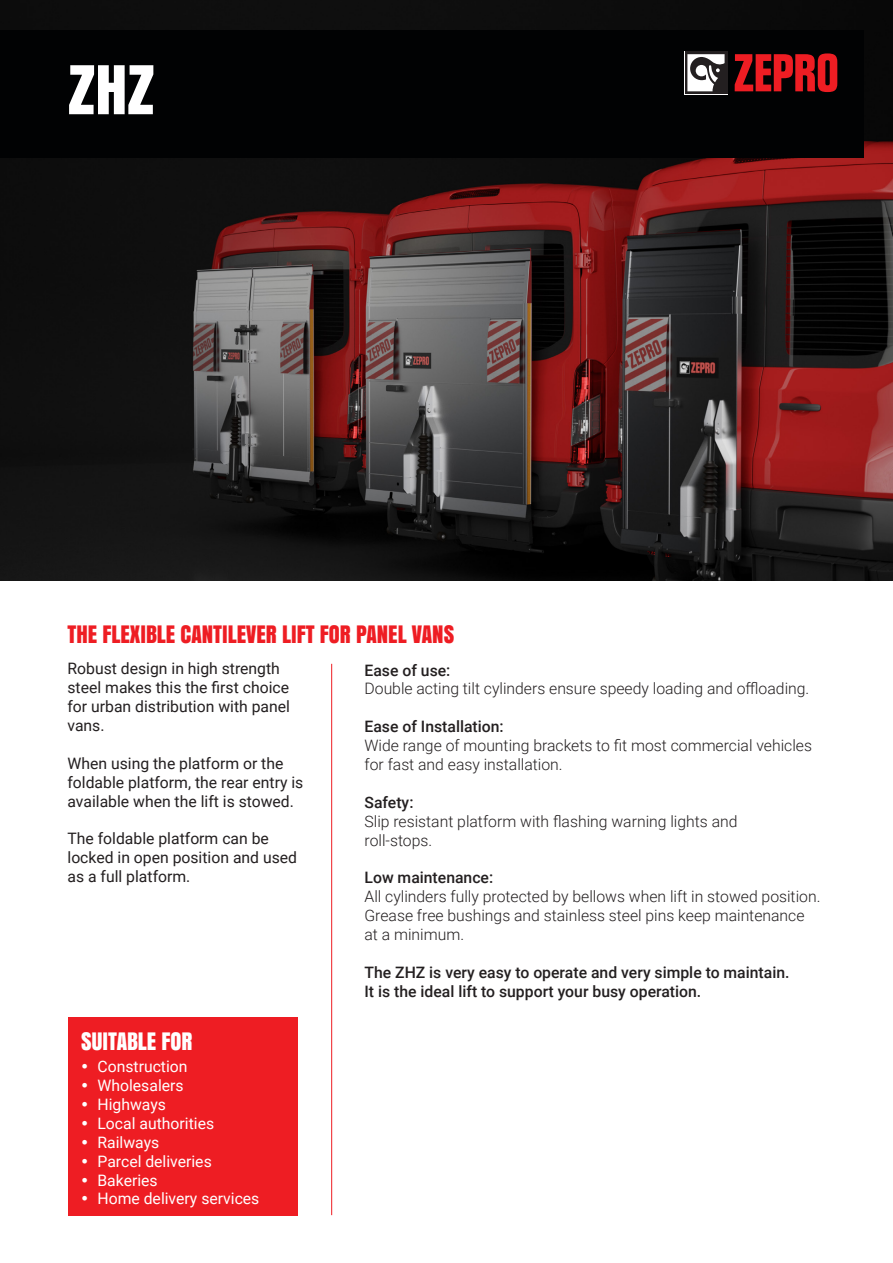
<style>
.page{position:relative;width:893px;height:1263px;background:#fff}
.page>*{position:absolute;margin:0;border:0;box-sizing:border-box;transform-origin:0 0}
.t1{font:63px "Anton";color:#fff}
.t2{font:22.5px "Anton";color:#ee1d23}
.t3{font:22.5px "Anton";color:#fff}
.t4{font:300 15.75px/18.9px "Roboto";color:#231f20}
.t5{font:15.75px/18.9px "Roboto";color:#231f20}
.t6{font:500 15.75px "Roboto";color:#231f20}
.t7{font:15.75px "Roboto";color:#fff}
</style>
<div class="page">
<img style="left:0;top:0;width:893px;height:580px">
<div style="left:0;top:30px;width:863px;height:127px;background:#010203"></div>
<hr style="left:331px;top:664px;width:1px;height:551px;background:#ee1d23">
<div style="left:68px;top:1017px;width:230px;height:199px;background:#ee1d23"></div>
<svg style="left:684px;top:51px;width:44px;height:43px"></svg>
<div style="left:685px;top:52px;width:42px;height:42px;background:#231f20"></div>
<svg style="left:687px;top:54px;width:38px;height:37px"></svg>
<svg style="left:735px;top:53px;width:102px;height:39px"></svg>
<p class="t1" style="left:68px;top:40px;width:88px">ZHZ</p>
<p class="t2" style="left:68px;top:617px;width:388px">THE FLEXIBLE CANTILEVER LIFT FOR PANEL VANS</p>
<p class="t5" style="left:68px;top:659px;width:214px">Robust design in high strength</p>
<p class="t5" style="left:68px;top:678px;width:223px">steel makes this the first choice</p>
<p class="t5" style="left:68px;top:696px;width:224px">for urban distribution with panel vans.</p>
<p class="t5" style="left:68px;top:753px;width:217px">When using the platform or the</p>
<p class="t5" style="left:68px;top:772px;width:237px">foldable platform, the rear entry is available when the lift is stowed.</p>
<p class="t5" style="left:68px;top:829px;width:203px">The foldable platform can be</p>
<p class="t5" style="left:68px;top:848px;width:231px">locked in open position and used</p>
<p class="t5" style="left:68px;top:867px;width:124px">as a full platform.</p>
<p class="t6" style="left:364px;top:659px;width:87px">Ease of use:</p>
<p class="t4" style="left:364px;top:679px;width:446px">Double acting tilt cylinders ensure speedy loading and offloading.</p>
<p class="t6" style="left:364px;top:716px;width:141px">Ease of Installation:</p>
<p class="t4" style="left:364px;top:735px;width:449px">Wide range of mounting brackets to fit most commercial vehicles</p>
<p class="t4" style="left:364px;top:754px;width:200px">for fast and easy installation.</p>
<p class="t6" style="left:364px;top:791px;width:50px">Safety:</p>
<p class="t4" style="left:364px;top:811px;width:375px">Slip resistant platform with flashing warning lights and</p>
<p class="t4" style="left:364px;top:830px;width:69px">roll-stops.</p>
<p class="t6" style="left:364px;top:867px;width:130px">Low maintenance:</p>
<p class="t4" style="left:364px;top:887px;width:457px">All cylinders fully protected by bellows when lift in stowed position.<br>Grease free bushings and stainless steel pins keep maintenance</p>
<p class="t4" style="left:364px;top:924px;width:101px">at a minimum.</p>
<p class="t6" style="left:364px;top:961px;width:426px">The ZHZ is very easy to operate and very simple to maintain.</p>
<p class="t6" style="left:364px;top:980px;width:338px">It is the ideal lift to support your busy operation.</p>
<p class="t3" style="left:81px;top:1024px;width:113px">SUITABLE FOR</p>
<p class="t7" style="left:81px;top:1055px;width:108px">• Construction</p>
<p class="t7" style="left:81px;top:1074px;width:104px">• Wholesalers</p>
<p class="t7" style="left:81px;top:1093px;width:86px">• Highways</p>
<p class="t7" style="left:81px;top:1112px;width:135px">• Local authorities</p>
<p class="t7" style="left:81px;top:1131px;width:80px">• Railways</p>
<p class="t7" style="left:81px;top:1150px;width:132px">• Parcel deliveries</p>
<p class="t7" style="left:81px;top:1169px;width:78px">• Bakeries</p>
<p class="t7" style="left:81px;top:1188px;width:180px">• Home delivery services</p>
</div>
